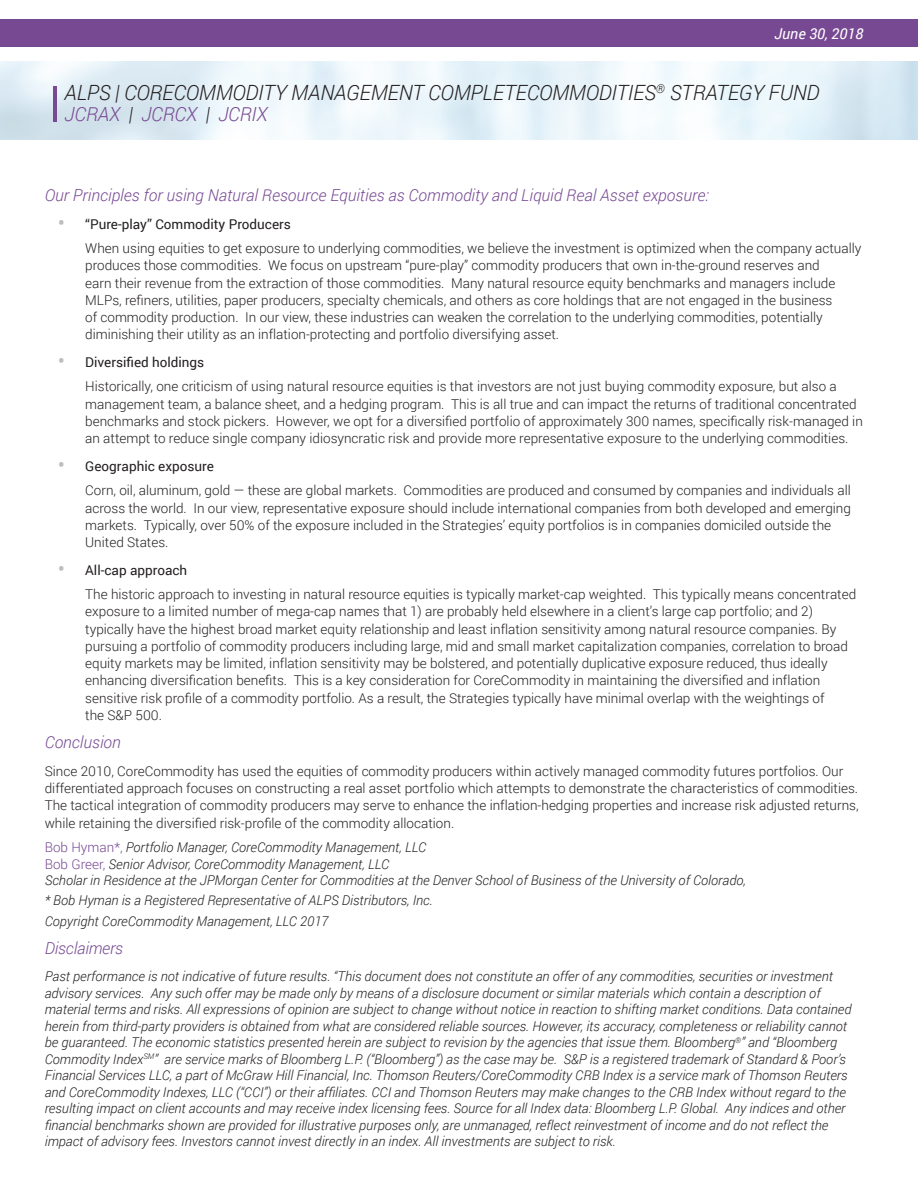
<style>
.page{position:relative;width:918px;height:1188px;background:#fff}
.page>*{position:absolute;margin:0;border:0;box-sizing:border-box;transform-origin:0 0}
.t1{font:italic 300 21px "Roboto";letter-spacing:-.01em;color:#231f20}
.t2{font:italic 300 19.5px "Roboto";letter-spacing:-.01em;color:#774993}
.t3{font:italic 300 16.5px "Roboto";color:#774993}
.t4{font:italic 15px "Roboto";color:#fff}
.t5{font:300 13.5px/17.2px "Roboto";color:#231f20}
.t6{font:italic 300 13.5px/16.5px "Roboto";color:#231f20}
.t7{font:13.5px "Roboto";color:#231f20}
.s1{color:#231f20}
.s2{font-weight:700;font-size:18px;color:#bcbdc0}
.s3{font-style:normal;color:#774993}
</style>
<div class="page">
<img style="left:0;top:62px;width:918px;height:78px">
<hr style="left:54px;top:86px;width:3px;height:36px;background:#774993">
<div style="left:0;top:20px;width:918px;height:27px;background:#774993"></div>
<p class="t4" style="left:775px;top:23px;width:90px">June 30, 2018</p>
<h1 class="t1" style="left:65px;top:78px;width:756px">ALPS | CORECOMMODITY MANAGEMENT COMPLETECOMMODITIES<sup>®</sup> STRATEGY FUND</h1>
<h2 class="t2" style="left:65px;top:101px;width:205px">JCRAX <span class="s1">|</span> JCRCX <span class="s1">|</span> JCRIX</h2>
<p class="t3" style="left:45px;top:184px;width:666px">Our Principles for using Natural Resource Equities as Commodity and Liquid Real Asset exposure:</p>
<p class="t7" style="left:58px;top:215px;width:234px"><span class="s2">•</span> “Pure-play” Commodity Producers</p>
<p class="t5" style="left:85px;top:239px;width:778px">When using equities to get exposure to underlying commodities, we believe the investment is optimized when the company actually produces those commodities. We focus on upstream “pure-play” commodity producers that own in-the-ground reserves and<br>earn their revenue from the extraction of those commodities. Many natural resource equity benchmarks and managers include MLPs, refiners, utilities, paper producers, specialty chemicals, and others as core holdings that are not engaged in the business<br>of commodity production. In our view, these industries can weaken the correlation to the underlying commodities, potentially diminishing their utility as an inflation-protecting and portfolio diversifying asset.</p>
<p class="t7" style="left:58px;top:353px;width:148px"><span class="s2">•</span> Diversified holdings</p>
<p class="t5" style="left:85px;top:378px;width:779px">Historically, one criticism of using natural resource equities is that investors are not just buying commodity exposure, but also a management team, a balance sheet, and a hedging program. This is all true and can impact the returns of traditional concentrated benchmarks and stock pickers. However, we opt for a diversified portfolio of approximately 300 names, specifically risk-managed in an attempt to reduce single company idiosyncratic risk and provide more representative exposure to the underlying commodities.</p>
<p class="t7" style="left:58px;top:457px;width:157px"><span class="s2">•</span> Geographic exposure</p>
<p class="t5" style="left:85px;top:481px;width:767px">Corn, oil, aluminum, gold — these are global markets. Commodities are produced and consumed by companies and individuals all across the world. In our view, representative exposure should include international companies from both developed and emerging markets. Typically, over 50% of the exposure included in the Strategies’ equity portfolios is in companies domiciled outside the United States.</p>
<p class="t7" style="left:58px;top:561px;width:131px"><span class="s2">•</span> All-cap approach</p>
<p class="t5" style="left:85px;top:585px;width:772px">The historic approach to investing in natural resource equities is typically market-cap weighted. This typically means concentrated exposure to a limited number of mega-cap names that 1) are probably held elsewhere in a client’s large cap portfolio; and 2) typically have the highest broad market equity relationship and least inflation sensitivity among natural resource companies. By pursuing a portfolio of commodity producers including large, mid and small market capitalization companies, correlation to broad equity markets may be limited, inflation sensitivity may be bolstered, and potentially duplicative exposure reduced, thus ideally enhancing diversification benefits. This is a key consideration for CoreCommodity in maintaining the diversified and inflation sensitive risk profile of a commodity portfolio. As a result, the Strategies typically have minimal overlap with the weightings of<br>the S&amp;P 500.</p>
<p class="t3" style="left:45px;top:731px;width:78px">Conclusion</p>
<p class="t5" style="left:45px;top:762px;width:815px">Since 2010, CoreCommodity has used the equities of commodity producers within actively managed commodity futures portfolios. Our differentiated approach focuses on constructing a real asset portfolio which attempts to demonstrate the characteristics of commodities.<br>The tactical integration of commodity producers may serve to enhance the inflation-hedging properties and increase risk adjusted returns, while retaining the diversified risk-profile of the commodity allocation.</p>
<p class="t6" style="left:45px;top:838px;width:383px"><span class="s3">Bob Hyman*,</span> Portfolio Manager, CoreCommodity Management, LLC</p>
<p class="t6" style="left:45px;top:855px;width:346px"><span class="s3">Bob Greer,</span> Senior Advisor, CoreCommodity Management, LLC</p>
<p class="t6" style="left:45px;top:872px;width:703px">Scholar in Residence at the JPMorgan Center for Commodities at the Denver School of Business of the University of Colorado,</p>
<p class="t6" style="left:45px;top:892px;width:390px">* Bob Hyman is a Registered Representative of ALPS Distributors, Inc.</p>
<p class="t6" style="left:45px;top:912px;width:285px">Copyright CoreCommodity Management, LLC 2017</p>
<p class="t3" style="left:45px;top:936px;width:80px">Disclaimers</p>
<p class="t6" style="left:45px;top:968px;width:808px">Past performance is not indicative of future results. “This document does not constitute an offer of any commodities, securities or investment advisory services. Any such offer may be made only by means of a disclosure document or similar materials which contain a description of material terms and risks. All expressions of opinion are subject to change without notice in reaction to shifting market conditions. Data contained herein from third-party providers is obtained from what are considered reliable sources. However, its accuracy, completeness or reliability cannot be guaranteed. The economic statistics presented herein are subject to revision by the agencies that issue them. Bloomberg<sup>®</sup>” and “Bloomberg Commodity Index<sup>SM</sup>” are service marks of Bloomberg L.P. (“Bloomberg”) as the case may be. S&amp;P is a registered trademark of Standard &amp; Poor’s Financial Services LLC, a part of McGraw Hill Financial, Inc. Thomson Reuters/CoreCommodity CRB Index is a service mark of Thomson Reuters and CoreCommodity Indexes, LLC (“CCI”) or their affiliates. CCI and Thomson Reuters may make changes to the CRB Index without regard to the resulting impact on client accounts and may receive index licensing fees. Source for all Index data: Bloomberg L.P. Global. Any indices and other financial benchmarks shown are provided for illustrative purposes only, are unmanaged, reflect reinvestment of income and do not reflect the impact of advisory fees. Investors cannot invest directly in an index. All investments are subject to risk.</p>
</div>
